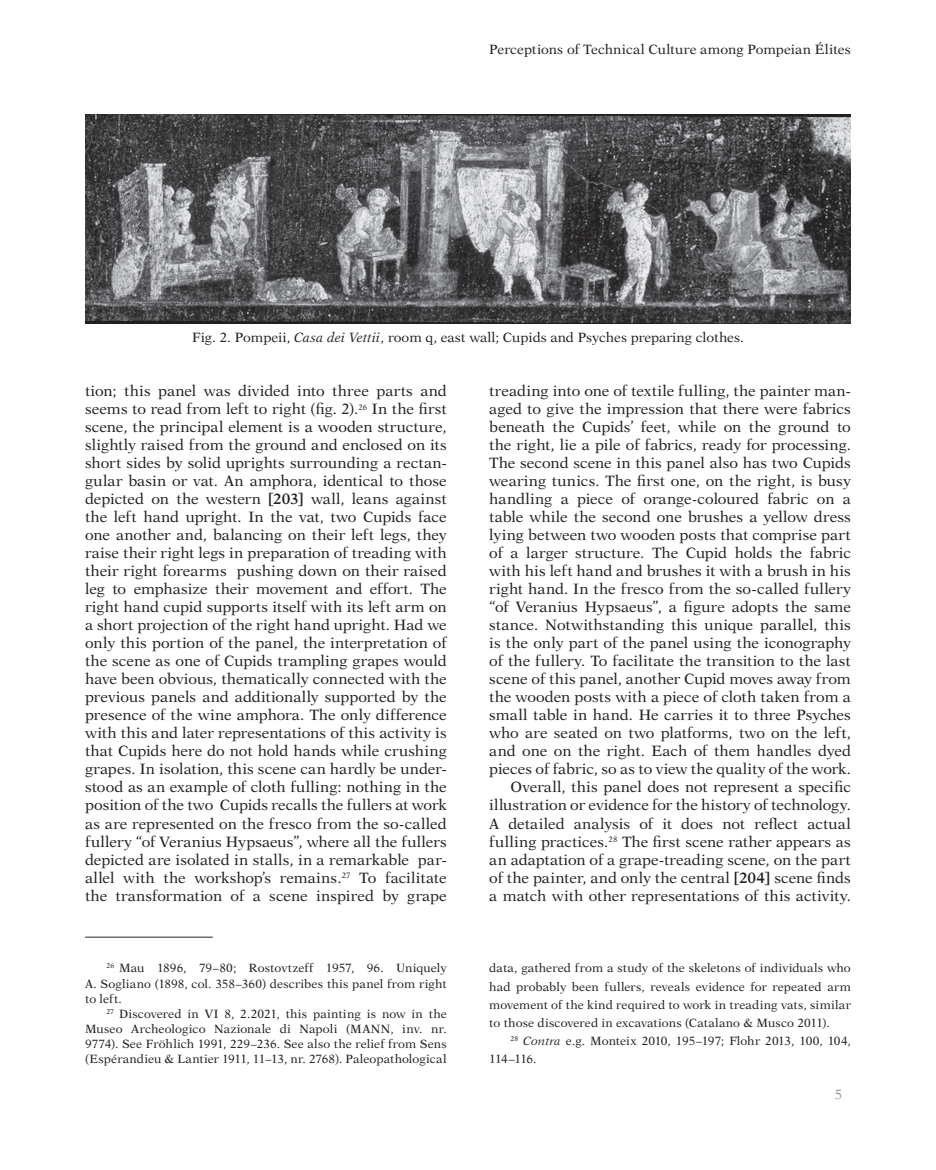
<style>
.page{position:relative;width:936px;height:1170px;background:#fff}
.page>*{position:absolute;margin:0;border:0;box-sizing:border-box;transform-origin:0 0}
.t1{font:15px/18px "New Aster LT Std";letter-spacing:.005em;color:#231f20;text-align:right}
.t2{font:13.5px "New Aster LT Std";color:#231f20}
.t3{font:13.5px "New Aster LT Std";color:#939598}
.t4{font:12px/15px "New Aster LT Std";letter-spacing:.005em;color:#231f20;text-align:justify}
.s1{font-style:italic}
.s2{font-weight:600}
</style>
<div class="page">
<img style="left:85px;top:115px;width:765px;height:208px">
<hr style="left:85px;top:936px;width:128px;height:1px;background:#231f20">
<p class="t2" style="left:489px;top:41px;width:363px">Perceptions of Technical Culture among Pompeian Élites</p>
<p class="t2" style="left:192px;top:329px;width:553px">Fig. 2. Pompeii, <span class="s1">Casa dei Vettii</span>, room q, east wall; Cupids and Psyches preparing clothes.</p>
<p class="t1" style="left:85px;top:382px;width:363px;text-align:justify">tion; this panel was divided into three parts and seems to read from left to right (fig. 2).<sup>26</sup> In the first scene, the principal element is a wooden structure, slightly raised from the ground and enclosed on its short sides by solid uprights surrounding a rectan&shy;gular basin or vat. An amphora, identical to those depicted on the western <span class="s2">[203]</span> wall, leans against the left hand upright. In the vat, two Cupids face one another and, balancing on their left legs, they raise their right legs in preparation of treading with their right forearms pushing down on their raised leg to emphasize their movement and effort. The right hand cupid supports itself with its left arm on a short projection of the right hand upright. Had we only this portion of the panel, the interpretation of the scene as one of Cupids trampling grapes would have been obvious, thematically connected with the previous panels and additionally supported by the presence of the wine amphora. The only difference with this and later representations of this activity is that Cupids here do not hold hands while crushing grapes. In isolation, this scene can hardly be under&shy;stood as an example of cloth fulling: nothing in the position of the two Cupids recalls the fullers at work as are represented on the fresco from the so-called fullery “of Veranius Hypsaeus”, where all the fullers depicted are isolated in stalls, in a remarkable par&shy;allel with the workshop’s remains.<sup>27</sup> To facilitate the transformation of a scene inspired by grape</p>
<p class="t4" style="left:85px;top:960px;width:363px;text-indent:21px"><sup>26</sup> Mau 1896, 79–80; Rostovtzeff 1957, 96. Uniquely A. Sogliano (1898, col. 358–360) describes this panel from right to left.</p>
<p class="t4" style="left:85px;top:1005px;width:363px;text-indent:21px"><sup>27</sup> Discovered in VI 8, 2.2021, this painting is now in the Museo Archeologico Nazionale di Napoli (MANN, inv. nr.<br>9774). See Fröhlich 1991, 229–236. See also the relief from Sens (Espérandieu &amp; Lantier 1911, 11–13, nr. 2768). Paleopathological</p>
<p class="t1" style="left:489px;top:382px;width:363px">treading into one of textile fulling, the painter man&shy;aged to give the impression that there were fabrics beneath the Cupids’ feet, while on the ground to the right, lie a pile of fabrics, ready for processing.<br>The second scene in this panel also has two Cupids wearing tunics. The first one, on the right, is busy handling a piece of orange-coloured fabric on a table while the second one brushes a yellow dress lying between two wooden posts that comprise part of a larger structure. The Cupid holds the fabric with his left hand and brushes it with a brush in his right hand. In the fresco from the so-called fullery “of Veranius Hypsaeus”, a figure adopts the same stance. Notwithstanding this unique parallel, this is the only part of the panel using the iconography of the fullery. To facilitate the transition to the last scene of this panel, another Cupid moves away from the wooden posts with a piece of cloth taken from a small table in hand. He carries it to three Psyches who are seated on two platforms, two on the left, and one on the right. Each of them handles dyed pieces of fabric, so as to view the quality of the work.<br>Overall, this panel does not represent a specific illustration or evidence for the history of technology.<br>A detailed analysis of it does not reflect actual fulling practices.<sup>28</sup> The first scene rather appears as an adaptation of a grape-treading scene, on the part of the painter, and only the central <span class="s2">[204]</span> scene finds a match with other representations of this activity.</p>
<p class="t4" style="left:489px;top:959px;width:363px;line-height:18px">data, gathered from a study of the skeletons of individuals who had probably been fullers, reveals evidence for repeated arm movement of the kind required to work in treading vats, similar to those discovered in excavations (Catalano &amp; Musco 2011).</p>
<p class="t4" style="left:489px;top:1031px;width:363px;line-height:18px;text-indent:21px"><sup>28</sup> <span class="s1">Contra</span> e.g. Monteix 2010, 195–197; Flohr 2013, 100, 104,<br>114–116.</p>
<p class="t3" style="left:834px;top:1085px;width:9px">5</p>
</div>
